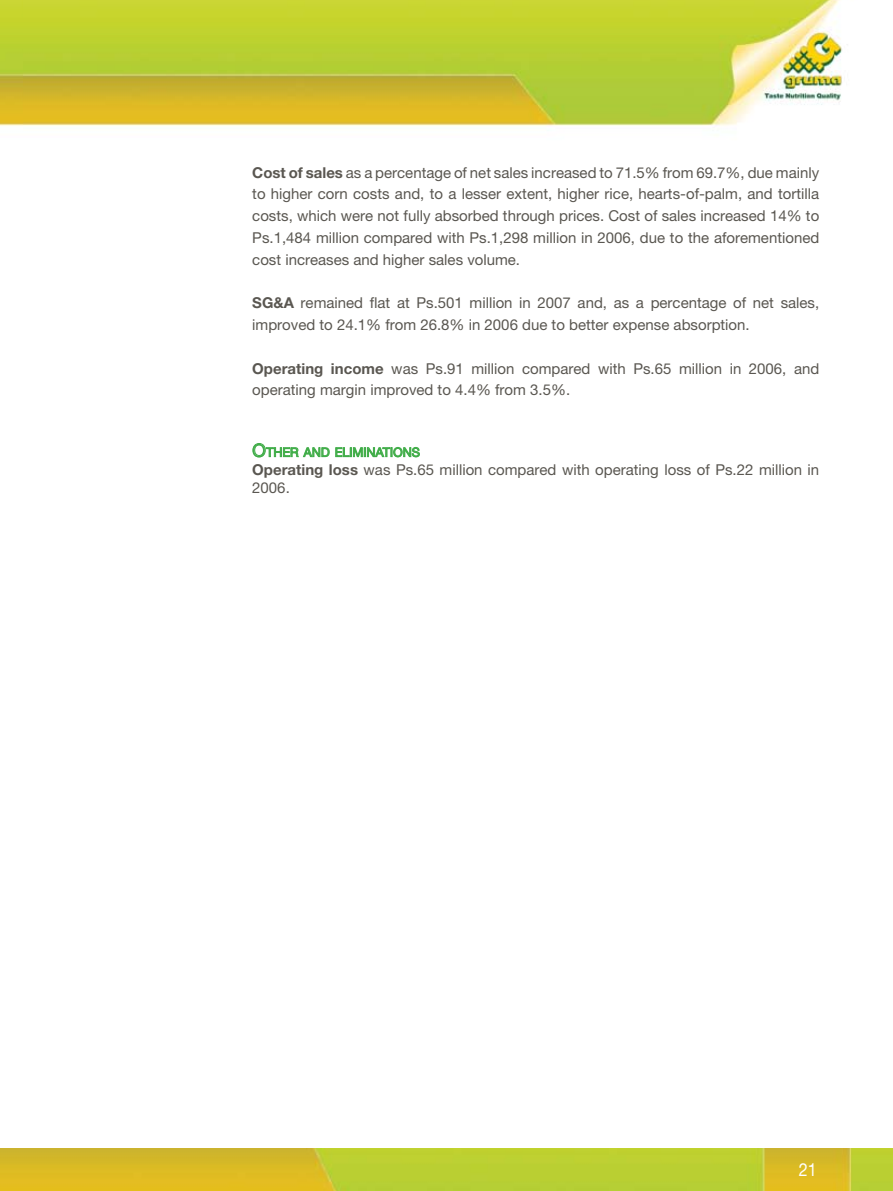
<style>
.page{position:relative;width:893px;height:1191px;background:#fff}
.page>*{position:absolute;margin:0;border:0;box-sizing:border-box;transform-origin:0 0}
.t1{font:18px "Helvetica Neue";color:#fff;scale:.9 1}
.t2{font:15px/21.8px "Helvetica Neue";color:#5a5751}
.t3{font:12.6px "Helvetica Neue";color:#41ad49}
.s1{font-weight:700}
.s2{font-size:18px}
</style>
<div class="page">
<img style="left:23px;top:0;width:819px;height:126px">
<img style="left:0;top:0;width:23px;height:126px">
<img style="left:0;top:1148px;width:893px;height:43px">
<svg style="left:253px;top:443px;width:167px;height:14px"></svg>
<p class="t2" style="left:252px;top:161px;width:568px;text-align:justify"><span class="s1">Cost of sales</span> as a percentage of net sales increased to 71.5% from 69.7%, due mainly to higher corn costs and, to a lesser extent, higher rice, hearts-of-palm, and tortilla costs, which were not fully absorbed through prices. Cost of sales increased 14% to Ps.1,484 million compared with Ps.1,298 million in 2006, due to the aforementioned cost increases and higher sales volume.</p>
<p class="t2" style="left:252px;top:292px;width:568px"><span class="s1">SG&amp;A</span> remained flat at Ps.501 million in 2007 and, as a percentage of net sales, improved to 24.1% from 26.8% in 2006 due to better expense absorption.</p>
<p class="t2" style="left:252px;top:357px;width:568px"><span class="s1">Operating income</span> was Ps.91 million compared with Ps.65 million in 2006, and operating margin improved to 4.4% from 3.5%.</p>
<p class="t3" style="left:252px;top:444px;width:23px"><span class="s2">O</span>THE</p>
<p class="t3" style="left:290px;top:444px;width:24px">R AND</p>
<p class="t3" style="left:335px;top:444px;width:36px">ELIMINATI</p>
<p class="t3" style="left:393px;top:444px;width:19px">ONS</p>
<p class="t2" style="left:252px;top:460px;width:568px;line-height:18.8px"><span class="s1">Operating loss</span> was Ps.65 million compared with operating loss of Ps.22 million in<br>2006.</p>
<p class="t1" style="left:799px;top:1158px;width:22px">21</p>
</div>
